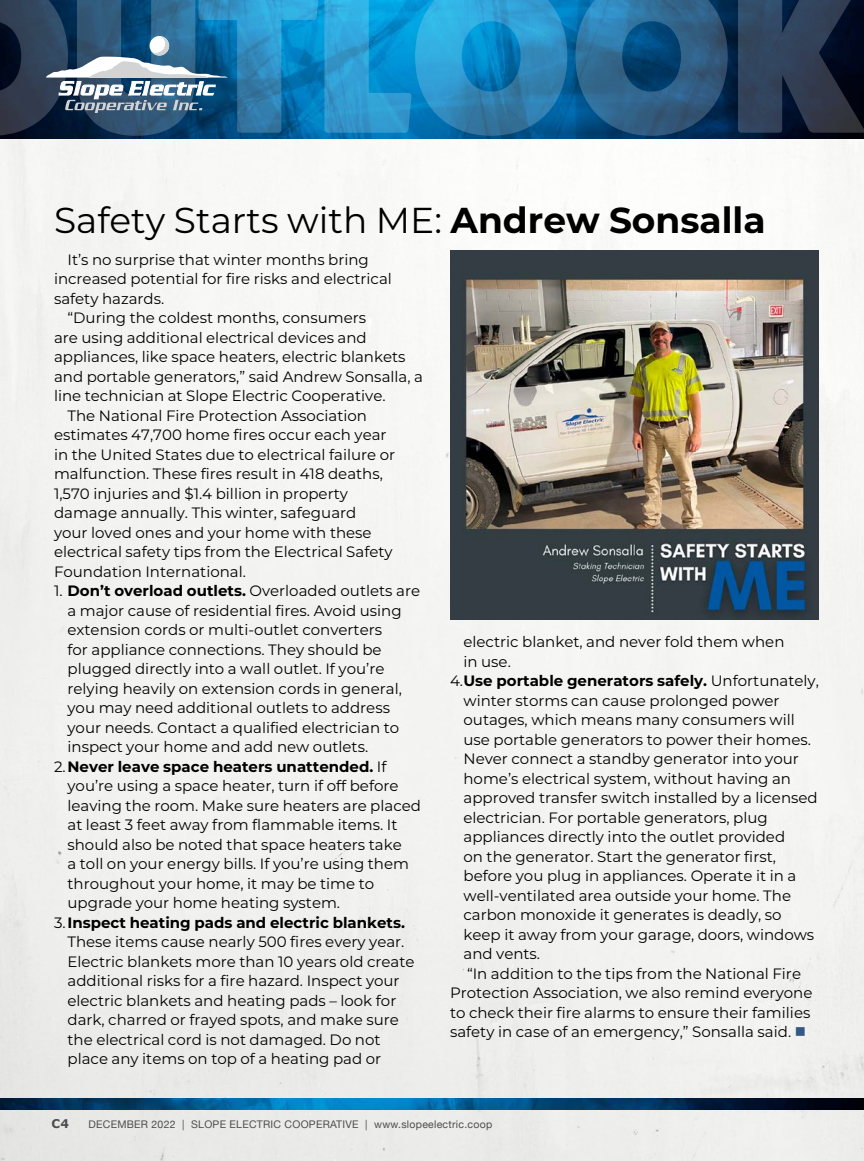
<style>
.page{position:relative;width:864px;height:1161px;background:#fff}
.page>*{position:absolute;margin:0;border:0;box-sizing:border-box;transform-origin:0 0}
.t1{font:36px "Montserrat";color:#000}
.t2{font:15px "Montserrat";color:#000}
.t3{font:700 15px "Montserrat";color:#000}
.t4{font:700 12px "Verdana";color:#4d4d4f}
.t5{font:10.5px "Helvetica Neue";letter-spacing:.025em;color:#4d4d4f}
.s1{font-weight:700}
.s2{font-weight:400}
.s3{color:#335889}
</style>
<div class="page">
<img style="left:0;top:139px;width:864px;height:1022px">
<img style="left:0;top:136px;width:863px;height:3px">
<svg style="left:0;top:0;width:863px;height:136px"></svg>
<img style="left:0;top:1099px;width:864px;height:11px">
<svg style="left:46px;top:36px;width:182px;height:77px"></svg>
<img style="left:450px;top:250px;width:369px;height:369px">
<img style="left:863px;top:0;width:1px;height:134px">
<svg style="left:863px;top:134px;width:1px;height:357px"></svg>
<h1 class="t1" style="left:54px;top:195px;width:713px">Safety Starts with ME: <span class="s1">Andrew Sonsalla</span></h1>
<p class="t2" style="left:68px;top:249px;width:303px">It’s no surprise that winter months bring</p>
<p class="t2" style="left:54px;top:269px;width:339px">increased potential for fire risks and electrical</p>
<p class="t2" style="left:54px;top:288px;width:112px">safety hazards.</p>
<p class="t2" style="left:68px;top:308px;width:300px">“During the coldest months, consumers</p>
<p class="t2" style="left:54px;top:327px;width:314px">are using additional electrical devices and</p>
<p class="t2" style="left:54px;top:347px;width:353px">appliances, like space heaters, electric blankets</p>
<p class="t2" style="left:54px;top:366px;width:370px">and portable generators,” said Andrew Sonsalla, a</p>
<p class="t2" style="left:54px;top:386px;width:333px">line technician at Slope Electric Cooperative.</p>
<p class="t2" style="left:68px;top:405px;width:301px">The National Fire Protection Association</p>
<p class="t2" style="left:54px;top:425px;width:334px">estimates 47,700 home fires occur each year</p>
<p class="t2" style="left:54px;top:444px;width:343px">in the United States due to electrical failure or</p>
<p class="t2" style="left:54px;top:464px;width:330px">malfunction. These fires result in 418 deaths,</p>
<p class="t2" style="left:54px;top:483px;width:295px">1,570 injuries and $1.4 billion in property</p>
<p class="t2" style="left:54px;top:503px;width:304px">damage annually. This winter, safeguard</p>
<p class="t2" style="left:54px;top:522px;width:319px">your loved ones and your home with these</p>
<p class="t2" style="left:54px;top:542px;width:340px">electrical safety tips from the Electrical Safety</p>
<p class="t2" style="left:54px;top:561px;width:194px">Foundation International.</p>
<p class="t2" style="left:54px;top:581px;width:368px">1. <span class="s1">Don’t overload outlets.</span> Overloaded outlets are</p>
<p class="t2" style="left:68px;top:600px;width:336px">a major cause of residential fires. Avoid using</p>
<p class="t2" style="left:68px;top:620px;width:316px">extension cords or multi-outlet converters</p>
<p class="t2" style="left:68px;top:639px;width:316px">for appliance connections. They should be</p>
<p class="t2" style="left:68px;top:659px;width:318px">plugged directly into a wall outlet. If you’re</p>
<p class="t2" style="left:68px;top:678px;width:336px">relying heavily on extension cords in general,</p>
<p class="t2" style="left:68px;top:698px;width:324px">you may need additional outlets to address</p>
<p class="t2" style="left:68px;top:717px;width:333px">your needs. Contact a qualified electrician to</p>
<p class="t2" style="left:68px;top:737px;width:302px">inspect your home and add new outlets.</p>
<p class="t3" style="left:54px;top:756px;width:334px"><span class="s2">2.</span>Never leave space heaters unattended. <span class="s2">If</span></p>
<p class="t2" style="left:68px;top:776px;width:333px">you’re using a space heater, turn if off before</p>
<p class="t2" style="left:68px;top:795px;width:355px">leaving the room. Make sure heaters are placed</p>
<p class="t2" style="left:68px;top:815px;width:331px">at least 3 feet away from flammable items. It</p>
<p class="t2" style="left:68px;top:834px;width:336px">should also be noted that space heaters take</p>
<p class="t2" style="left:68px;top:854px;width:343px">a toll on your energy bills. If you’re using them</p>
<p class="t2" style="left:68px;top:873px;width:308px">throughout your home, it may be time to</p>
<p class="t2" style="left:68px;top:893px;width:274px">upgrade your home heating system.</p>
<p class="t3" style="left:54px;top:912px;width:352px"><span class="s2">3.</span>Inspect heating pads and electric blankets.</p>
<p class="t2" style="left:68px;top:932px;width:338px">These items cause nearly 500 fires every year.</p>
<p class="t2" style="left:68px;top:951px;width:349px">Electric blankets more than 10 years old create</p>
<p class="t2" style="left:68px;top:971px;width:334px">additional risks for a fire hazard. Inspect your</p>
<p class="t2" style="left:68px;top:990px;width:330px">electric blankets and heating pads – look for</p>
<p class="t2" style="left:68px;top:1010px;width:333px">dark, charred or frayed spots, and make sure</p>
<p class="t2" style="left:68px;top:1029px;width:315px">the electrical cord is not damaged. Do not</p>
<p class="t2" style="left:68px;top:1049px;width:315px">place any items on top of a heating pad or</p>
<p class="t2" style="left:464px;top:632px;width:323px">electric blanket, and never fold them when</p>
<p class="t2" style="left:464px;top:651px;width:49px">in use.</p>
<p class="t3" style="left:450px;top:670px;width:370px"><span class="s2">4.</span>Use portable generators safely. <span class="s2">Unfortunately,</span></p>
<p class="t2" style="left:464px;top:690px;width:318px">winter storms can cause prolonged power</p>
<p class="t2" style="left:464px;top:710px;width:333px">outages, which means many consumers will</p>
<p class="t2" style="left:464px;top:729px;width:349px">use portable generators to power their homes.</p>
<p class="t2" style="left:464px;top:749px;width:337px">Never connect a standby generator into your</p>
<p class="t2" style="left:464px;top:768px;width:329px">home’s electrical system, without having an</p>
<p class="t2" style="left:464px;top:788px;width:356px">approved transfer switch installed by a licensed</p>
<p class="t2" style="left:464px;top:807px;width:306px">electrician. For portable generators, plug</p>
<p class="t2" style="left:464px;top:827px;width:323px">appliances directly into the outlet provided</p>
<p class="t2" style="left:464px;top:846px;width:314px">on the generator. Start the generator first,</p>
<p class="t2" style="left:464px;top:866px;width:334px">before you plug in appliances. Operate it in a</p>
<p class="t2" style="left:464px;top:885px;width:329px">well-ventilated area outside your home. The</p>
<p class="t2" style="left:464px;top:905px;width:320px">carbon monoxide it generates is deadly, so</p>
<p class="t2" style="left:464px;top:924px;width:352px">keep it away from your garage, doors, windows</p>
<p class="t2" style="left:464px;top:944px;width:78px">and vents.</p>
<p class="t2" style="left:467px;top:963px;width:336px">“In addition to the tips from the National Fire</p>
<p class="t2" style="left:450px;top:983px;width:364px">Protection Association, we also remind everyone</p>
<p class="t2" style="left:450px;top:1002px;width:362px">to check their fire alarms to ensure their families</p>
<p class="t2" style="left:450px;top:1022px;width:357px">safety in case of an emergency,” Sonsalla said. <span class="s3">■</span></p>
<p class="t4" style="left:52px;top:1115px;width:19px">C4</p>
<p class="t5" style="left:88px;top:1116px;width:405px">DECEMBER 2022 | SLOPE ELECTRIC COOPERATIVE | www.slopeelectric.coop</p>
</div>
